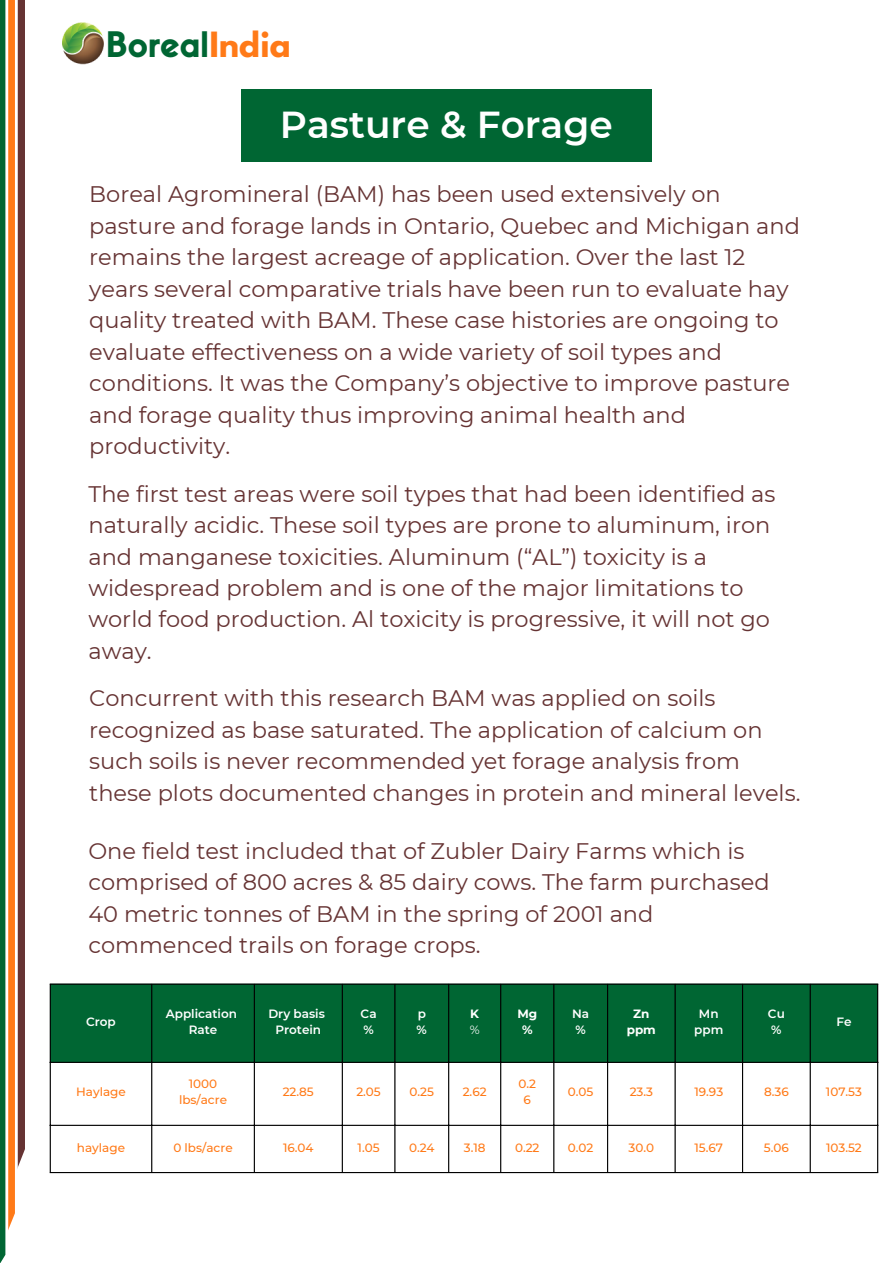
<style>
.page{position:relative;width:893px;height:1264px;background:#fff}
.page>*{position:absolute;margin:0;border:0;box-sizing:border-box;transform-origin:0 0}
.t1{font:600 37.5px "Montserrat";color:#fff}
.t2{font:34.5px "Sifonn Basic";color:#063}
.t3{font:700 30.75px "League Spartan";color:#ff7a18}
.t4{font:22.5px/31.5px "Montserrat";color:#633}
.t5{font:500 12px/16px "Montserrat";color:#ff7a18;text-align:center}
.t6{font:600 12px "Montserrat";color:#fff}
.t7{font:700 12px "Montserrat";color:#fff}
.t8{font:12px "Montserrat";color:#fff}
</style>
<div class="page">
<img style="left:62px;top:22px;width:42px;height:43px">
<div style="left:241px;top:89px;width:410px;height:73px;background:#063"></div>
<div style="left:0;top:0;width:25px;height:1198px;background:#633"></div>
<div style="left:12px;top:0;width:6px;height:1262px;background:#fff"></div>
<svg style="left:8px;top:0;width:7px;height:1230px;background:#ff7f22"></svg>
<svg style="left:5px;top:0;width:3px;height:1256px;background:#dceae3"></svg>
<div style="left:0;top:0;width:5px;height:1262px;background:#063"></div>
<div style="left:51px;top:984px;width:826px;height:77px;background:#063"></div>
<hr style="left:50px;top:984px;width:1px;height:187px;background:#000">
<hr style="left:151px;top:984px;width:1px;height:187px;background:#000">
<hr style="left:254px;top:984px;width:1px;height:187px;background:#000">
<hr style="left:342px;top:984px;width:1px;height:187px;background:#000">
<hr style="left:394px;top:984px;width:1px;height:187px;background:#000">
<hr style="left:448px;top:984px;width:1px;height:187px;background:#000">
<hr style="left:500px;top:984px;width:1px;height:187px;background:#000">
<hr style="left:553px;top:984px;width:1px;height:187px;background:#000">
<hr style="left:607px;top:984px;width:1px;height:187px;background:#000">
<hr style="left:674px;top:984px;width:1px;height:187px;background:#000">
<hr style="left:742px;top:984px;width:1px;height:187px;background:#000">
<hr style="left:809px;top:984px;width:1px;height:187px;background:#000">
<hr style="left:877px;top:984px;width:1px;height:187px;background:#000">
<hr style="left:50px;top:983px;width:828px;height:1px;background:#000">
<hr style="left:50px;top:1061px;width:828px;height:1px;background:#000">
<hr style="left:50px;top:1124px;width:828px;height:1px;background:#000">
<hr style="left:50px;top:1171px;width:828px;height:2px;background:#000">
<p class="t2" style="left:106px;top:31px;width:104px">Boreal</p>
<p class="t3" style="left:209px;top:29px;width:83px">India</p>
<p class="t1" style="left:280px;top:102px;width:334px">Pasture &amp; Forage</p>
<p class="t4" style="left:89px;top:178px;width:712px">Boreal Agromineral (BAM) has been used extensively on pasture and forage lands in Ontario, Quebec and Michigan and remains the largest acreage of application. Over the last 12 years several comparative trials have been run to evaluate hay quality treated with BAM. These case histories are ongoing to evaluate effectiveness on a wide variety of soil types and conditions. It was the Company’s objective to improve pasture and forage quality thus improving animal health and productivity.</p>
<p class="t4" style="left:88px;top:477px;width:688px">The first test areas were soil types that had been identified as naturally acidic. These soil types are prone to aluminum, iron and manganese toxicities. Aluminum (“AL”) toxicity is a widespread problem and is one of the major limitations to world food production. Al toxicity is progressive, it will not go away.</p>
<p class="t4" style="left:89px;top:682px;width:712px">Concurrent with this research BAM was applied on soils recognized as base saturated. The application of calcium on such soils is never recommended yet forage analysis from these plots documented changes in protein and mineral levels.</p>
<p class="t4" style="left:88px;top:835px;width:682px">One field test included that of Zubler Dairy Farms which is comprised of 800 acres &amp; 85 dairy cows. The farm purchased 40 metric tonnes of BAM in the spring of 2001 and commenced trails on forage crops.</p>
<p class="t6" style="left:86px;top:1014px;width:31px">Crop</p>
<p class="t6" style="left:166px;top:1006px;width:73px">Application</p>
<p class="t6" style="left:189px;top:1022px;width:30px">Rate</p>
<p class="t6" style="left:268px;top:1006px;width:58px">Dry basis</p>
<p class="t6" style="left:275px;top:1022px;width:47px">Protein</p>
<p class="t6" style="left:360px;top:1006px;width:17px">Ca</p>
<p class="t6" style="left:363px;top:1022px;width:12px">%</p>
<p class="t6" style="left:417px;top:1006px;width:10px">p</p>
<p class="t6" style="left:416px;top:1022px;width:12px">%</p>
<p class="t7" style="left:470px;top:1006px;width:10px">K</p>
<p class="t8" style="left:469px;top:1022px;width:11px">%</p>
<p class="t7" style="left:517px;top:1006px;width:21px">Mg</p>
<p class="t7" style="left:522px;top:1022px;width:12px">%</p>
<p class="t6" style="left:572px;top:1006px;width:18px">Na</p>
<p class="t6" style="left:575px;top:1022px;width:12px">%</p>
<p class="t7" style="left:633px;top:1006px;width:18px">Zn</p>
<p class="t7" style="left:626px;top:1022px;width:31px">ppm</p>
<p class="t6" style="left:699px;top:1006px;width:21px">Mn</p>
<p class="t6" style="left:694px;top:1022px;width:31px">ppm</p>
<p class="t6" style="left:767px;top:1006px;width:18px">Cu</p>
<p class="t6" style="left:771px;top:1022px;width:12px">%</p>
<p class="t6" style="left:836px;top:1014px;width:17px">Fe</p>
<p class="t5" style="left:76px;top:1084px;width:51px">Haylage</p>
<p class="t5" style="left:179px;top:1076px;width:50px">1000 lbs/acre</p>
<p class="t5" style="left:283px;top:1084px;width:33px">22.85</p>
<p class="t5" style="left:356px;top:1084px;width:26px">2.05</p>
<p class="t5" style="left:409px;top:1084px;width:26px">0.25</p>
<p class="t5" style="left:462px;top:1084px;width:25px">2.62</p>
<p class="t5" style="left:518px;top:1076px;width:19px">0.2<br>6</p>
<p class="t5" style="left:568px;top:1084px;width:27px">0.05</p>
<p class="t5" style="left:629px;top:1084px;width:25px">23.3</p>
<p class="t5" style="left:694px;top:1084px;width:30px">19.93</p>
<p class="t5" style="left:764px;top:1084px;width:26px">8.36</p>
<p class="t5" style="left:825px;top:1084px;width:38px">107.53</p>
<p class="t5" style="left:77px;top:1139px;width:50px">haylage</p>
<p class="t5" style="left:173px;top:1139px;width:61px">0 lbs/acre</p>
<p class="t5" style="left:283px;top:1139px;width:32px">16.04</p>
<p class="t5" style="left:357px;top:1139px;width:24px">1.05</p>
<p class="t5" style="left:409px;top:1139px;width:27px">0.24</p>
<p class="t5" style="left:464px;top:1139px;width:23px">3.18</p>
<p class="t5" style="left:515px;top:1139px;width:26px">0.22</p>
<p class="t5" style="left:568px;top:1139px;width:27px">0.02</p>
<p class="t5" style="left:628px;top:1139px;width:27px">30.0</p>
<p class="t5" style="left:694px;top:1139px;width:30px">15.67</p>
<p class="t5" style="left:763px;top:1139px;width:26px">5.06</p>
<p class="t5" style="left:826px;top:1139px;width:37px">103.52</p>
</div>
